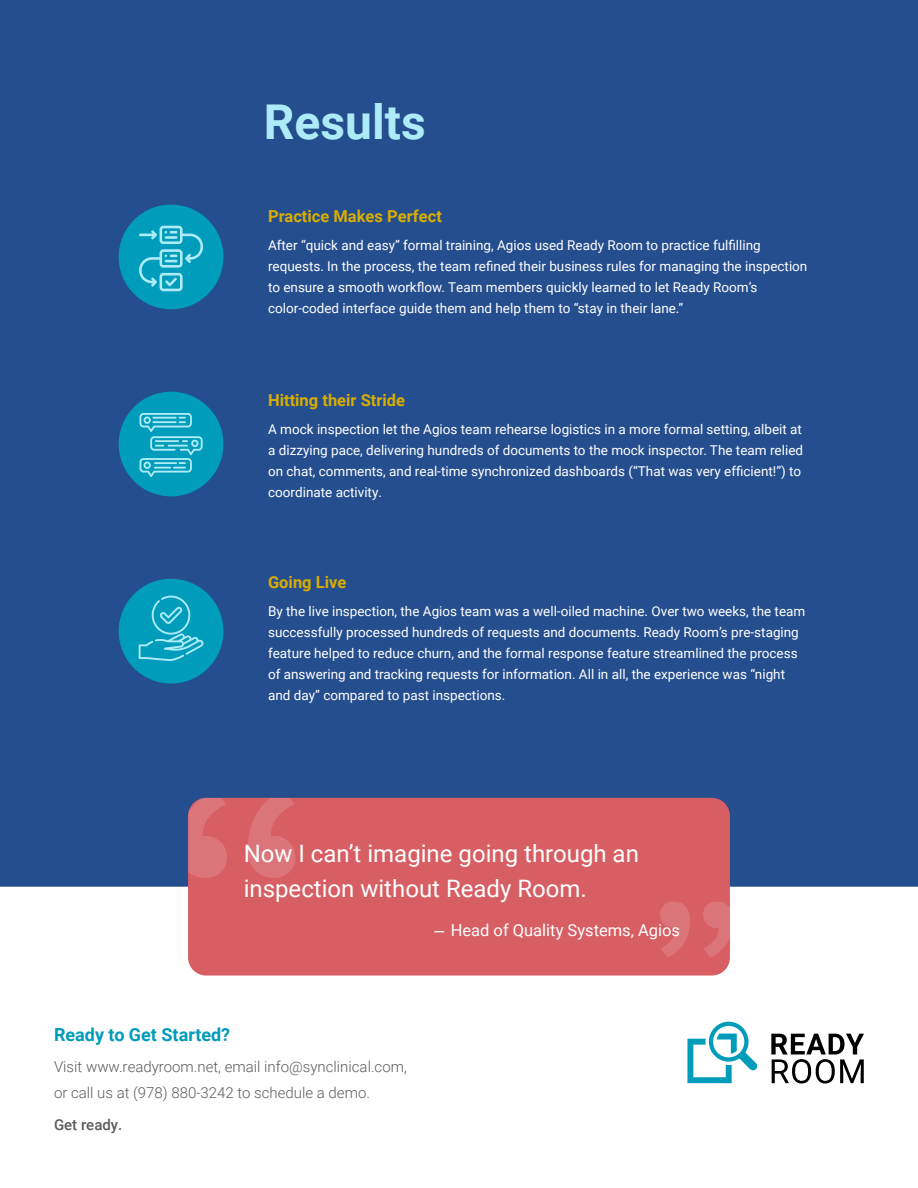
<style>
.page{position:relative;width:918px;height:1188px;background:#fff}
.page>*{position:absolute;margin:0;border:0;box-sizing:border-box;transform-origin:0 0}
.t1{font:700 48px "Roboto";color:#aeebf8}
.t2{font:24px/34.5px "Roboto";color:#fff}
.t3{font:700 18px "Roboto";color:#009cba}
.Sidebar_subhead{font:700 16.5px "Roboto";color:#d9ad00}
.t4{font:16.5px "Roboto";color:#fff}
.Body_Copy{font:300 15px/25.5px "Roboto";color:#5c5c5c}
.Body_Copy-2{font:500 15px "Roboto";color:#5c5c5c}
.t5{font:13.5px/21px "Roboto";color:#fff}
</style>
<div class="page">
<div style="left:0;top:0;width:918px;height:887px;background:#254e8e"></div>
<svg style="left:771px;top:1034px;width:93px;height:50px"></svg>
<svg style="left:687px;top:1022px;width:71px;height:61px"></svg>
<div style="left:188px;top:798px;width:542px;height:178px;background:#d75e63;border-radius:18px"></div>
<svg style="left:188px;top:798px;width:107px;height:80px"></svg>
<svg style="left:660px;top:901px;width:70px;height:56px"></svg>
<div style="left:119px;top:205px;width:104px;height:104px;background:#009cbb;border-radius:50%"></div>
<div style="left:119px;top:392px;width:104px;height:104px;background:#009cbb;border-radius:50%"></div>
<div style="left:119px;top:579px;width:104px;height:105px;background:#009cbb;border-radius:50%"></div>
<svg style="left:139px;top:226px;width:64px;height:65px"></svg>
<svg style="left:140px;top:413px;width:63px;height:64px"></svg>
<hr style="left:168px;top:445px;width:20px;height:2px;background:#aeebf8">
<svg style="left:139px;top:596px;width:65px;height:65px"></svg>
<p class="t1" style="left:264px;top:88px;width:163px">Results</p>
<p class="Sidebar_subhead" style="left:268px;top:204px;width:175px">Practice Makes Perfect</p>
<p class="t5" style="left:268px;top:234px;width:541px">After “quick and easy” formal training, Agios used Ready Room to practice fulfilling requests. In the process, the team refined their business rules for managing the inspection to ensure a smooth workflow. Team members quickly learned to let Ready Room’s color-coded interface guide them and help them to “stay in their lane.”</p>
<p class="Sidebar_subhead" style="left:268px;top:388px;width:138px">Hitting their Stride</p>
<p class="t5" style="left:268px;top:418px;width:537px">A mock inspection let the Agios team rehearse logistics in a more formal setting, albeit at a dizzying pace, delivering hundreds of documents to the mock inspector. The team relied on chat, comments, and real-time synchronized dashboards (“That was very efficient!”) to coordinate activity.</p>
<p class="Sidebar_subhead" style="left:268px;top:571px;width:80px">Going Live</p>
<p class="t5" style="left:268px;top:600px;width:539px">By the live inspection, the Agios team was a well-oiled machine. Over two weeks, the team successfully processed hundreds of requests and documents. Ready Room’s pre-staging feature helped to reduce churn, and the formal response feature streamlined the process of answering and tracking requests for information. All in all, the experience was “night and day” compared to past inspections.</p>
<p class="t2" style="left:244px;top:836px;width:397px">Now I can’t imagine going through an inspection without Ready Room.</p>
<p class="t4" style="left:444px;top:918px;width:238px">̶Head of Quality Systems, Agios</p>
<p class="t3" style="left:54px;top:1022px;width:178px">Ready to Get Started?</p>
<p class="Body_Copy" style="left:54px;top:1053px;width:354px">Visit www.readyroom.net, email info@synclinical.com, or call us at (978) 880-3242 to schedule a demo.</p>
<p class="Body_Copy-2" style="left:54px;top:1114px;width:70px">Get ready.</p>
</div>
